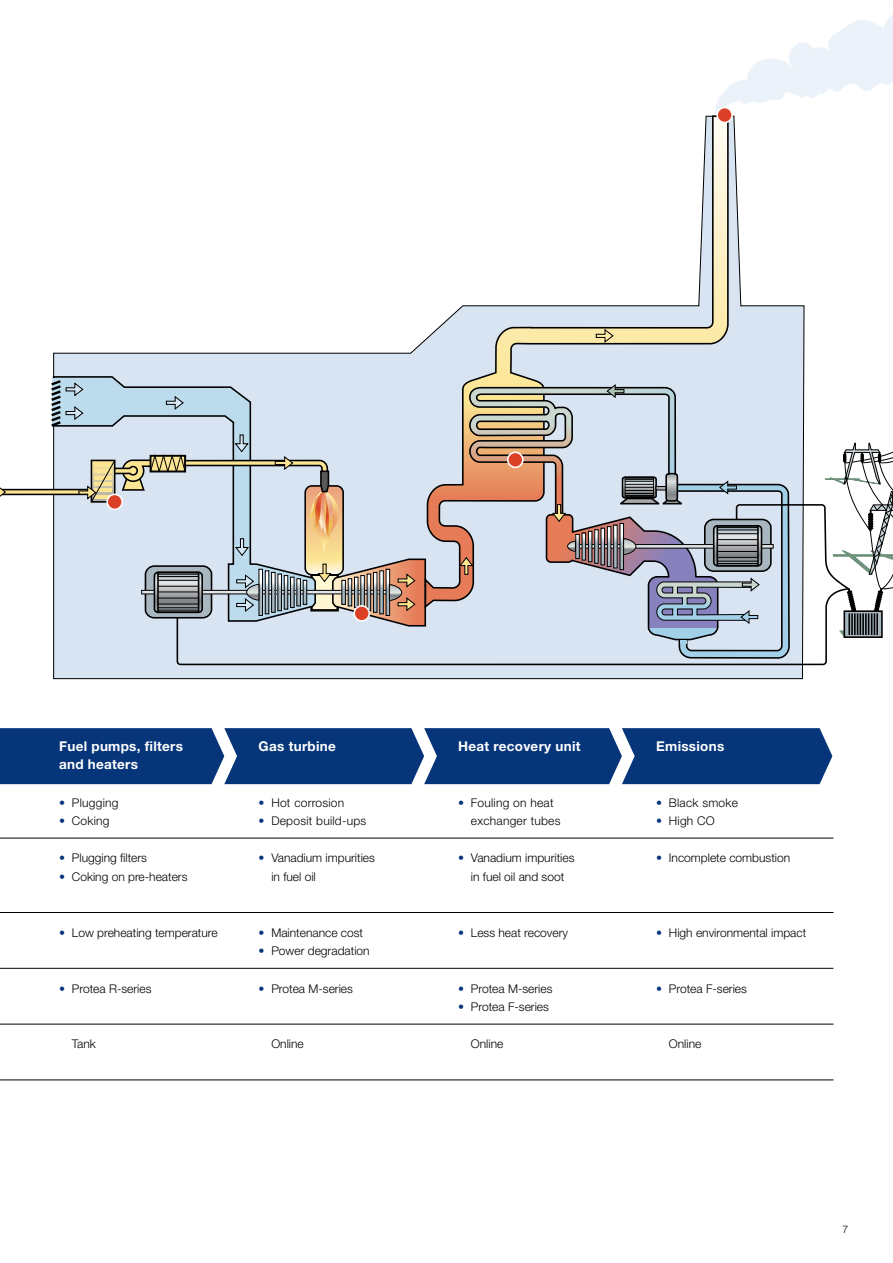
<style>
.page{position:relative;width:893px;height:1263px;background:#fff}
.page>*{position:absolute;margin:0;border:0;box-sizing:border-box;transform-origin:0 0}
.t1{font:700 13.5px "Helvetica Neue";letter-spacing:.02em;color:#fff}
.t2{font:300 12px "Helvetica Neue";color:#000}
.t3{font:300 12px "Helvetica Neue";letter-spacing:.02em;color:#000}
.t4{font:300 10.5px "Helvetica Neue";color:#000}
.s1{color:#06357a}
</style>
<div class="page">
<svg style="left:0;top:728px;width:832px;height:56px;background:#134081"></svg>
<svg style="left:729px;top:14px;width:164px;height:90px"></svg>
<svg style="left:53px;top:115px;width:752px;height:564px"></svg>
<svg style="left:52px;top:375px;width:265px;height:59px;background:#c3d6e4"></svg>
<svg style="left:424px;top:87px;width:305px;height:500px"></svg>
<svg style="left:51px;top:378px;width:33px;height:50px;background:#98afbc"></svg>
<svg style="left:166px;top:395px;width:18px;height:15px"></svg>
<div style="left:717px;top:108px;width:15px;height:15px;background:#dc4128;border-radius:50%"></div>
<div style="left:716px;top:107px;width:17px;height:16px;border:2px solid #fff;border-radius:50%"></div>
<svg style="left:176px;top:587px;width:651px;height:79px;background:#c8cfda"></svg>
<svg style="left:595px;top:329px;width:19px;height:14px"></svg>
<svg style="left:0;top:434px;width:427px;height:193px;background:#cbced1"></svg>
<svg style="left:459px;top:384px;width:434px;height:275px"></svg>
<hr style="left:876px;top:613px;width:2px;height:22px;background:#000">
<hr style="left:0;top:838px;width:833px;height:1px;background:#000">
<hr style="left:0;top:912px;width:833px;height:1px;background:#000">
<hr style="left:0;top:968px;width:833px;height:1px;background:#000">
<hr style="left:0;top:1024px;width:833px;height:1px;background:#000">
<hr style="left:0;top:1080px;width:833px;height:1px;background:#000">
<p class="t1" style="left:59px;top:737px;width:125px">Fuel pumps, filters</p>
<p class="t1" style="left:259px;top:737px;width:79px">Gas turbine</p>
<p class="t1" style="left:458px;top:737px;width:124px">Heat recovery unit</p>
<p class="t1" style="left:656px;top:737px;width:70px">Emissions</p>
<p class="t1" style="left:59px;top:756px;width:80px">and heaters</p>
<p class="t3" style="left:59px;top:795px;width:61px"><span class="s1">•</span> Plugging</p>
<p class="t3" style="left:259px;top:795px;width:87px"><span class="s1">•</span> Hot corrosion</p>
<p class="t3" style="left:458px;top:795px;width:97px"><span class="s1">•</span> Fouling on heat</p>
<p class="t3" style="left:656px;top:795px;width:83px"><span class="s1">•</span> Black smoke</p>
<p class="t2" style="left:59px;top:813px;width:52px"><span class="s1">•</span> Coking</p>
<p class="t3" style="left:259px;top:813px;width:109px"><span class="s1">•</span> Deposit build-ups</p>
<p class="t3" style="left:471px;top:813px;width:91px">exchanger tubes</p>
<p class="t2" style="left:656px;top:813px;width:60px"><span class="s1">•</span> High CO</p>
<p class="t2" style="left:59px;top:851px;width:89px"><span class="s1">•</span> Plugging filters</p>
<p class="t2" style="left:259px;top:851px;width:118px"><span class="s1">•</span> Vanadium impurities</p>
<p class="t2" style="left:458px;top:851px;width:118px"><span class="s1">•</span> Vanadium impurities</p>
<p class="t2" style="left:656px;top:851px;width:136px"><span class="s1">•</span> Incomplete combustion</p>
<p class="t2" style="left:59px;top:869px;width:130px"><span class="s1">•</span> Coking on pre-heaters</p>
<p class="t2" style="left:271px;top:869px;width:46px">in fuel oil</p>
<p class="t2" style="left:471px;top:869px;width:95px">in fuel oil and soot</p>
<p class="t2" style="left:59px;top:925px;width:160px"><span class="s1">•</span> Low preheating temperature</p>
<p class="t2" style="left:259px;top:925px;width:106px"><span class="s1">•</span> Maintenance cost</p>
<p class="t2" style="left:458px;top:925px;width:111px"><span class="s1">•</span> Less heat recovery</p>
<p class="t2" style="left:656px;top:925px;width:152px"><span class="s1">•</span> High environmental impact</p>
<p class="t2" style="left:259px;top:944px;width:113px"><span class="s1">•</span> Power degradation</p>
<p class="t2" style="left:59px;top:981px;width:94px"><span class="s1">•</span> Protea R-series</p>
<p class="t2" style="left:259px;top:981px;width:96px"><span class="s1">•</span> Protea M-series</p>
<p class="t2" style="left:458px;top:981px;width:96px"><span class="s1">•</span> Protea M-series</p>
<p class="t2" style="left:656px;top:981px;width:92px"><span class="s1">•</span> Protea F-series</p>
<p class="t2" style="left:458px;top:999px;width:92px"><span class="s1">•</span> Protea F-series</p>
<p class="t2" style="left:72px;top:1037px;width:26px">Tank</p>
<p class="t2" style="left:271px;top:1037px;width:34px">Online</p>
<p class="t2" style="left:471px;top:1037px;width:34px">Online</p>
<p class="t2" style="left:669px;top:1037px;width:34px">Online</p>
<p class="t4" style="left:842px;top:1223px;width:7px">7</p>
</div>
